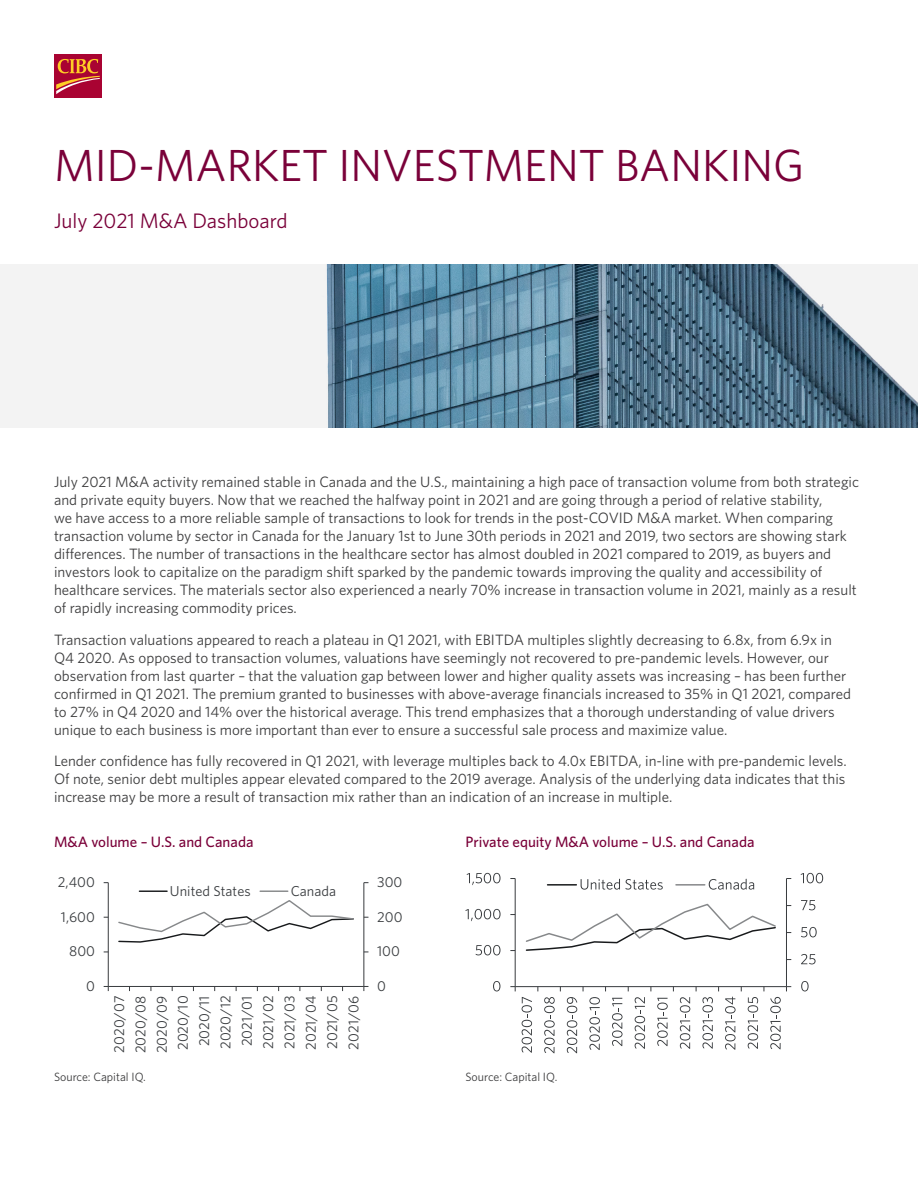
<style>
.page{position:relative;width:918px;height:1188px;background:#fff}
.page>*{position:absolute;margin:0;border:0;box-sizing:border-box;transform-origin:0 0}
.Heading_H1__Title{font:45px "Whitney";color:#7a0139}
.Sub_Heading{font:21px "Whitney";color:#7a0139}
.Body_Text{font:15px/18px "Whitney";color:#3c3c3d}
.Table_Column_Heading{font:500 15px "Whitney";color:#7a0139}
.Image{font:14.4px/21.3px "Whitney";letter-spacing:.005em;color:#383b3e;text-align:center}
.Footnote{font:12px "Whitney";color:#3c3c3d}
</style>
<div class="page">
<div style="left:54px;top:54px;width:48px;height:44px;background:#a90332"></div>
<svg style="left:56px;top:59px;width:44px;height:35px"></svg>
<img style="left:0;top:265px;width:918px;height:163px">
<hr style="left:364px;top:883px;width:1px;height:103px;background:#383b3e">
<hr style="left:108px;top:883px;width:1px;height:103px;background:#383b3e">
<hr style="left:108px;top:986px;width:256px;height:1px;background:#383b3e">
<svg style="left:104px;top:986px;width:5px;height:5px"></svg>
<svg style="left:118px;top:900px;width:236px;height:43px"></svg>
<svg style="left:139px;top:891px;width:28px;height:1px"></svg>
<svg style="left:260px;top:891px;width:28px;height:1px"></svg>
<hr style="left:786px;top:879px;width:1px;height:108px;background:#383b3e">
<hr style="left:515px;top:879px;width:1px;height:108px;background:#383b3e">
<hr style="left:515px;top:986px;width:271px;height:1px;background:#383b3e">
<svg style="left:510px;top:986px;width:6px;height:5px"></svg>
<svg style="left:786px;top:986px;width:5px;height:5px"></svg>
<svg style="left:525px;top:903px;width:251px;height:48px"></svg>
<svg style="left:801px;top:981px;width:8px;height:10px"></svg>
<svg style="left:801px;top:954px;width:15px;height:10px"></svg>
<svg style="left:801px;top:927px;width:16px;height:10px"></svg>
<svg style="left:801px;top:900px;width:14px;height:10px"></svg>
<svg style="left:801px;top:873px;width:22px;height:10px"></svg>
<svg style="left:493px;top:981px;width:7px;height:10px"></svg>
<svg style="left:476px;top:945px;width:24px;height:10px"></svg>
<svg style="left:465px;top:909px;width:36px;height:12px"></svg>
<svg style="left:467px;top:873px;width:34px;height:12px"></svg>
<svg style="left:522px;top:997px;width:10px;height:56px"></svg>
<svg style="left:544px;top:997px;width:11px;height:56px"></svg>
<svg style="left:567px;top:997px;width:10px;height:56px"></svg>
<svg style="left:589px;top:997px;width:11px;height:53px"></svg>
<svg style="left:612px;top:998px;width:11px;height:48px"></svg>
<svg style="left:635px;top:997px;width:10px;height:52px"></svg>
<svg style="left:657px;top:998px;width:11px;height:48px"></svg>
<svg style="left:680px;top:997px;width:10px;height:52px"></svg>
<svg style="left:702px;top:997px;width:11px;height:52px"></svg>
<svg style="left:725px;top:997px;width:11px;height:53px"></svg>
<svg style="left:748px;top:997px;width:10px;height:52px"></svg>
<svg style="left:770px;top:997px;width:11px;height:52px"></svg>
<hr style="left:548px;top:884px;width:28px;height:2px;background:#181a1c">
<svg style="left:581px;top:879px;width:82px;height:11px"></svg>
<hr style="left:676px;top:884px;width:29px;height:2px;background:#86888a">
<svg style="left:709px;top:879px;width:45px;height:11px"></svg>
<h1 class="Heading_H1__Title" style="left:54px;top:135px;width:752px">MID-MARKET INVESTMENT BANKING</h1>
<p class="Sub_Heading" style="left:54px;top:206px;width:235px">July 2021 M&amp;A Dashboard</p>
<p class="Body_Text" style="left:54px;top:473px;width:807px">July 2021 M&amp;A activity remained stable in Canada and the U.S., maintaining a high pace of transaction volume from both strategic and private equity buyers. Now that we reached the halfway point in 2021 and are going through a period of relative stability,<br>we have access to a more reliable sample of transactions to look for trends in the post-COVID M&amp;A market. When comparing transaction volume by sector in Canada for the January 1st to June 30th periods in 2021 and 2019, two sectors are showing stark differences. The number of transactions in the healthcare sector has almost doubled in 2021 compared to 2019, as buyers and investors look to capitalize on the paradigm shift sparked by the pandemic towards improving the quality and accessibility of healthcare services. The materials sector also experienced a nearly 70% increase in transaction volume in 2021, mainly as a result of rapidly increasing commodity prices.</p>
<p class="Body_Text" style="left:54px;top:630px;width:799px">Transaction valuations appeared to reach a plateau in Q1 2021, with EBITDA multiples slightly decreasing to 6.8x, from 6.9x in Q4 2020. As opposed to transaction volumes, valuations have seemingly not recovered to pre-pandemic levels. However, our observation from last quarter – that the valuation gap between lower and higher quality assets was increasing – has been further confirmed in Q1 2021. The premium granted to businesses with above-average financials increased to 35% in Q1 2021, compared to 27% in Q4 2020 and 14% over the historical average. This trend emphasizes that a thorough understanding of value drivers unique to each business is more important than ever to ensure a successful sale process and maximize value.</p>
<p class="Body_Text" style="left:54px;top:752px;width:794px;text-align:justify">Lender confidence has fully recovered in Q1 2021, with leverage multiples back to 4.0x EBITDA, in-line with pre-pandemic levels.<br>Of note, senior debt multiples appear elevated compared to the 2019 average. Analysis of the underlying data indicates that this increase may be more a result of transaction mix rather than an indication of an increase in multiple.</p>
<p class="Table_Column_Heading" style="left:54px;top:832px;width:201px">M&amp;A volume – U.S. and Canada</p>
<p class="Table_Column_Heading" style="left:465px;top:832px;width:291px">Private equity M&amp;A volume – U.S. and Canada</p>
<p class="Image" style="left:58px;top:871px;width:39px">2,400</p>
<p class="Image" style="left:170px;top:880px;width:82px">United States</p>
<p class="Image" style="left:291px;top:880px;width:47px">Canada</p>
<p class="Image" style="left:377px;top:871px;width:27px">300</p>
<p class="Image" style="left:61px;top:906px;width:36px">1,600</p>
<p class="Image" style="left:377px;top:906px;width:27px">200</p>
<p class="Image" style="left:69px;top:940px;width:27px">800</p>
<p class="Image" style="left:377px;top:940px;width:24px">100</p>
<p class="Image" style="left:86px;top:975px;width:10px">0</p>
<p class="Image" style="left:377px;top:975px;width:10px">0</p>
<p class="Image" style="left:108px;top:1053px;width:59px;rotate:-90deg">2020/07<br>2020/08<br>2020/09<br>2020/10<br>2020/11<br>2020/12<br>2021/01<br>2021/02<br>2021/03<br>2021/04<br>2021/05<br>2021/06</p>
<p class="Footnote" style="left:54px;top:1069px;width:93px">Source: Capital IQ.</p>
<p class="Footnote" style="left:465px;top:1069px;width:93px">Source: Capital IQ.</p>
</div>
